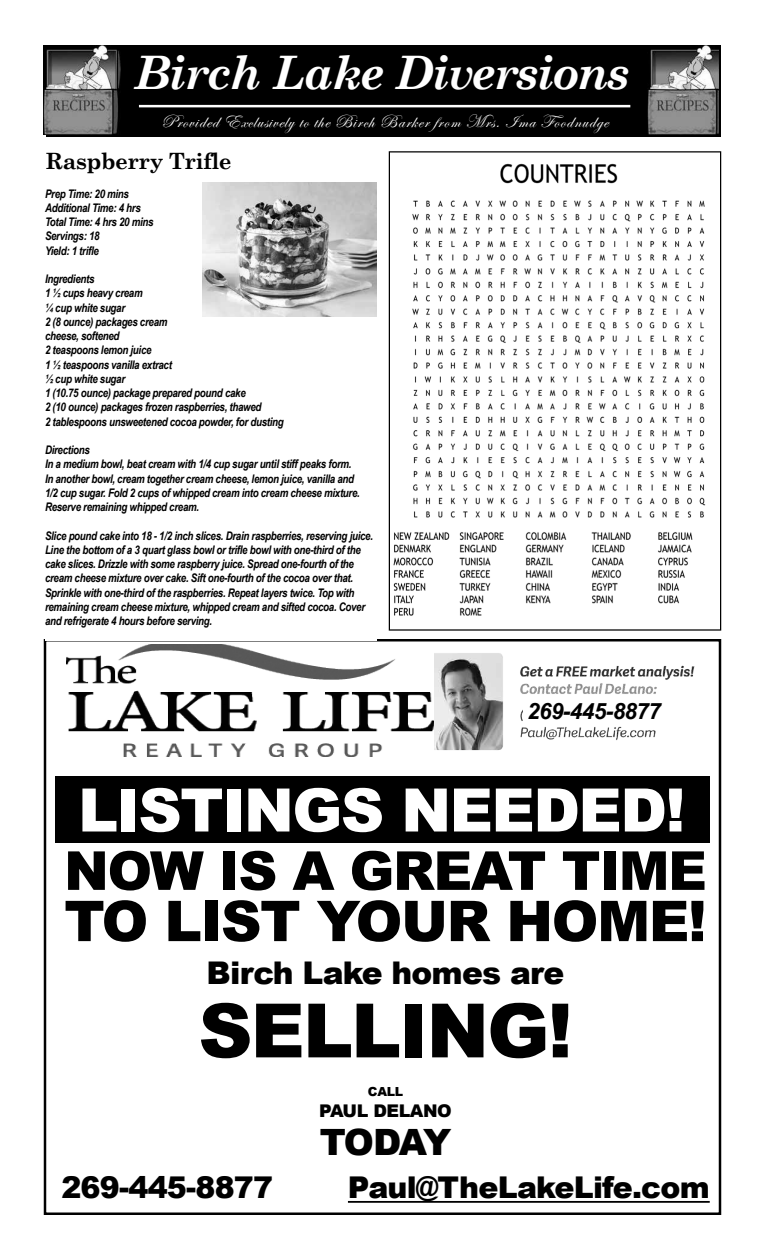
<style>
.page{position:relative;width:765px;height:1260px;background:#fff}
.page>*{position:absolute;margin:0;border:0;box-sizing:border-box;transform-origin:0 0}
.t1{font:900 75px "Arial";letter-spacing:-.025em;color:#000}
.t2{font:900 60px "Arial";letter-spacing:-.025em;color:#fff}
.t3{font:900 56.25px "Arial";letter-spacing:-.025em;color:#000}
.t4{font:900 53.75px "Arial";letter-spacing:-.025em;color:#000}
.t5{font:italic 700 46.25px "Century Schoolbook";letter-spacing:-.04em;color:#fff}
.t6{font:900 36.25px "Arial";letter-spacing:-.065em;color:#000}
.t7{font:900 31.25px "Arial";letter-spacing:-.025em;color:#000}
.t8{font:900 30px "Arial";letter-spacing:-.025em;color:#000}
.t9{font:700 22.5px "Century Schoolbook";letter-spacing:-.025em;color:#000}
.t10{font:italic 700 22.5px "Arial";letter-spacing:-.025em;color:#000}
.t11{font:18.75px "Edwardian Script ITC";letter-spacing:.05em;color:#fff}
.t12{font:900 17.5px "Arial";letter-spacing:-.025em;color:#000}
.t13{font:900 12.5px "Arial";color:#000}
.t14{font:italic 700 11.88px/14.2px "Arial Narrow";letter-spacing:-.025em;color:#000}
</style>
<div class="page">
<div style="left:46px;top:45px;width:675px;height:91px;background:#000"></div>
<img style="left:44px;top:45px;width:76px;height:90px">
<hr style="left:139px;top:105px;width:491px;height:2px;background:#fff">
<img style="left:647px;top:45px;width:72px;height:90px">
<img style="left:66px;top:644px;width:368px;height:112px">
<img style="left:434px;top:653px;width:261px;height:98px">
<div style="left:523px;top:702px;width:142px;height:22px;background:#fff"></div>
<div style="left:56px;top:776px;width:654px;height:66px;background:#000"></div>
<hr style="left:348px;top:1201px;width:362px;height:2px;background:#000">
<img style="left:393px;top:163px;width:313px;height:453px">
<div style="left:389px;top:151px;width:332px;height:480px;border:1px solid #000"></div>
<img style="left:202px;top:182px;width:174px;height:134px">
<h3 class="t5" style="left:135px;top:37px;width:496px">Birch Lake Diversions</h3>
<h3 class="t11" style="left:161px;top:111px;width:449px">Provided Exclusively to the Birch Barker from Mrs. Ima Foodnudge</h3>
<h3 class="t9" style="left:45px;top:144px;width:188px">Raspberry Trifle</h3>
<p class="t14" style="left:45px;top:186px;width:110px">Prep Time: 20 mins<br>Additional Time: 4 hrs<br>Total Time: 4 hrs 20 mins<br>Servings: 18<br>Yield: 1 trifle</p>
<p class="t14" style="left:45px;top:271px;width:240px">Ingredients<br>1 ½ cups heavy cream<br>¼ cup white sugar<br>2 (8 ounce) packages cream<br>cheese, softened<br>2 teaspoons lemon juice<br>1 ½ teaspoons vanilla extract<br>½ cup white sugar<br>1 (10.75 ounce) package prepared pound cake<br>2 (10 ounce) packages frozen raspberries, thawed<br>2 tablespoons unsweetened cocoa powder, for dusting</p>
<p class="t14" style="left:45px;top:442px;width:316px">Directions<br>In a medium bowl, beat cream with 1/4 cup sugar until stiff peaks form.<br>In another bowl, cream together cream cheese, lemon juice, vanilla and 1/2 cup sugar. Fold 2 cups of whipped cream into cream cheese mixture.<br>Reserve remaining whipped cream.</p>
<p class="t14" style="left:45px;top:528px;width:330px">Slice pound cake into 18 - 1/2 inch slices. Drain raspberries, reserving juice.<br>Line the bottom of a 3 quart glass bowl or trifle bowl with one-third of the cake slices. Drizzle with some raspberry juice. Spread one-fourth of the cream cheese mixture over cake. Sift one-fourth of the cocoa over that.<br>Sprinkle with one-third of the raspberries. Repeat layers twice. Top with remaining cream cheese mixture, whipped cream and sifted cocoa. Cover and refrigerate 4 hours before serving.</p>
<h3 class="t10" style="left:527px;top:696px;width:135px">269-445-8877</h3>
<h2 class="t2" style="left:78px;top:767px;width:609px">LISTINGS NEEDED!</h2>
<h3 class="t4" style="left:64px;top:832px;width:644px">NOW IS A GREAT TIME</h3>
<h3 class="t3" style="left:64px;top:880px;width:644px">TO LIST YOUR HOME!</h3>
<h3 class="t7" style="left:207px;top:950px;width:359px">Birch Lake homes are</h3>
<h1 class="t1" style="left:198px;top:976px;width:376px">SELLING!</h1>
<p class="t13" style="left:368px;top:1083px;width:37px">CALL</p>
<h3 class="t12" style="left:319px;top:1098px;width:134px">PAUL DELANO</h3>
<h3 class="t6" style="left:320px;top:1115px;width:133px">TODAY</h3>
<h3 class="t8" style="left:61px;top:1166px;width:213px">269-445-8877</h3>
<h3 class="t8" style="left:348px;top:1166px;width:363px">Paul@TheLakeLife.com</h3>
</div>
